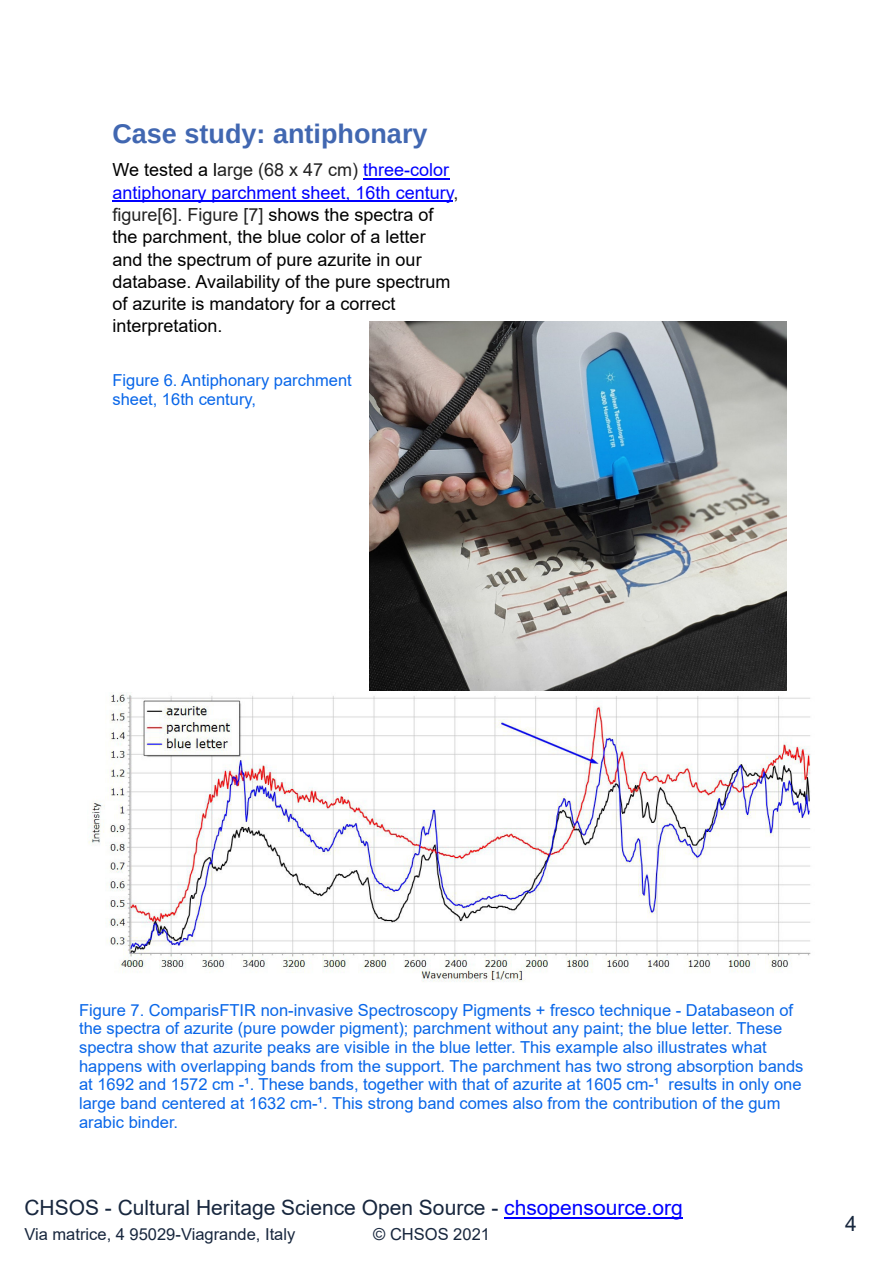
<style>
.page{position:relative;width:893px;height:1263px;background:#fff}
.page>*{position:absolute;margin:0;border:0;box-sizing:border-box;transform-origin:0 0}
.t1{font:700 27px "Liberation Sans";color:#4167b1}
.t2{font:21px "Arial";color:#17263d}
.t3{font:18px/22.4px "Arial";color:#000}
.t4{font:16.5px/18.8px "Arial";color:#0866e9}
.t5{font:16.5px "Arial";color:#17263d}
.s1{color:#222}
.s2{color:#00f}
</style>
<div class="page">
<hr style="left:504px;top:1217px;width:179px;height:2px;background:#00f">
<hr style="left:363px;top:178px;width:86px;height:1px;background:#00f">
<hr style="left:112px;top:200px;width:341px;height:2px;background:#00f">
<img style="left:370px;top:321px;width:417px;height:369px">
<img style="left:88px;top:693px;width:723px;height:289px">
<h1 class="t1" style="left:112px;top:124px;width:317px">Case study: antiphonary</h1>
<p class="t3" style="left:112px;top:160px;width:347px">We tested a l<span class="s1">arge (68 x 47 cm)</span> <span class="s2">three-color antiphonary parchment sheet, 16th century</span><span class="s1">, figure[6]. Figure [7]</span> shows the spectra of the parchment, the blue color of a letter and the spectrum of pure azurite in our database. Availability of the pure spectrum of azurite is mandatory for a correct interpretation.</p>
<p class="t4" style="left:112px;top:372px;width:241px">Figure 6. Antiphonary parchment sheet, 16th century,</p>
<p class="t4" style="left:79px;top:1002px;width:726px">Figure 7. ComparisFTIR non-invasive Spectroscopy Pigments + fresco technique - Databaseon of the spectra of azurite (pure powder pigment); parchment without any paint; the blue letter. These spectra show that azurite peaks are visible in the blue letter. This example also illustrates what happens with overlapping bands from the support. The parchment has two strong absorption bands at 1692 and 1572 cm -¹. These bands, together with that of azurite at 1605 cm-¹ results in only one large band centered at 1632 cm-¹. This strong band comes also from the contribution of the gum arabic binder.</p>
<p class="t2" style="left:24px;top:1200px;width:660px">CHSOS - Cultural Heritage Science Open Source - <span class="s2">chsopensource.org</span></p>
<p class="t5" style="left:24px;top:1228px;width:272px">Via matrice, 4 95029-Viagrande, Italy</p>
<p class="t5" style="left:373px;top:1228px;width:118px">© CHSOS 2021</p>
<p class="t2" style="left:845px;top:1215px;width:13px">4</p>
</div>
